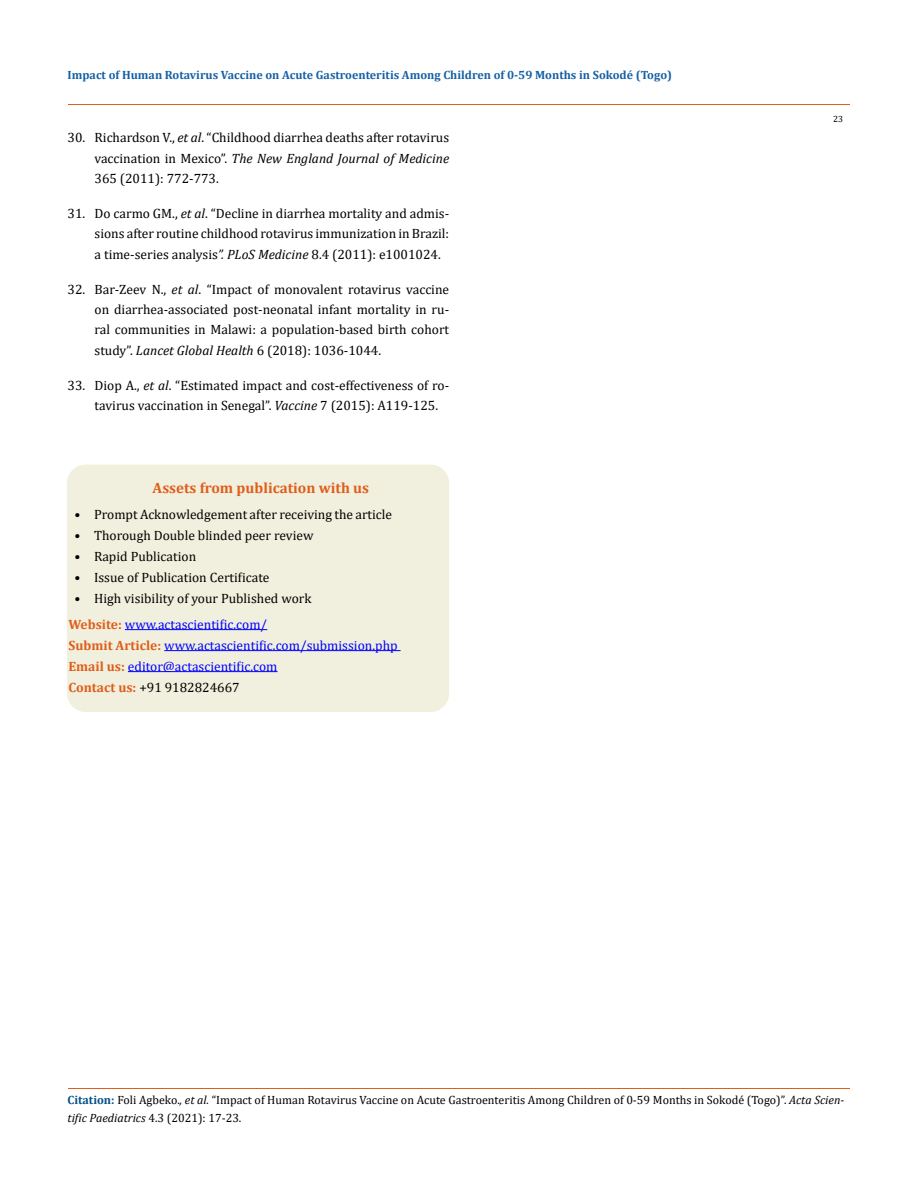
<style>
.page{position:relative;width:917px;height:1188px;background:#fff}
.page>*{position:absolute;margin:0;border:0;box-sizing:border-box;transform-origin:0 0}
.t1{font:700 15px "Cambria";color:#e05d1a}
.t2{font:13.5px/20.2px "Cambria";color:#000;text-align:justify}
.t3{font:13.5px/21px "Cambria";color:#00f}
.t4{font:12px/18px "Cambria";color:#000}
.t5{font:700 12px "Cambria";color:#1560a6}
.t6{font:9px "Cambria";color:#000}
.s1{font-style:italic}
.s2{font-weight:700;color:#e05d1a}
.s3{color:#000}
.s4{font-weight:700;color:#035089}
</style>
<div class="page">
<div style="left:68px;top:465px;width:380px;height:246px;background:#f1f0de;border-radius:18px"></div>
<div style="left:67px;top:465px;width:382px;height:247px;border:2px solid #f1f0de;border-radius:18px"></div>
<hr style="left:125px;top:629px;width:142px;height:1px;background:#00f">
<hr style="left:164px;top:650px;width:236px;height:1px;background:#00f">
<hr style="left:128px;top:671px;width:149px;height:1px;background:#00f">
<hr style="left:68px;top:104px;width:781px;height:1px;background:#e05d1a">
<hr style="left:68px;top:1089px;width:781px;height:1px;background:#e05d1a">
<p class="t5" style="left:68px;top:67px;width:606px">Impact of Human Rotavirus Vaccine on Acute Gastroenteritis Among Children of 0-59 Months in Sokodé (Togo)</p>
<p class="t2" style="left:94px;top:128px;width:356px;text-indent:-27px">30. Richardson V., <span class="s1">et al</span>. “Childhood diarrhea deaths after rotavirus vaccination in Mexico”. <span class="s1">The New England Journal of Medicine </span>365 (2011): 772-773.</p>
<p class="t2" style="left:94px;top:203px;width:356px;text-indent:-27px">31. Do carmo GM., <span class="s1">et al</span>. “Decline in diarrhea mortality and admis&shy;sions after routine childhood rotavirus immunization in Brazil: a time-series analysis<span class="s1">”. PLoS Medicine</span> 8.4 (2011): e1001024.</p>
<p class="t2" style="left:95px;top:279px;width:356px;text-indent:-27px">32. Bar-Zeev N., <span class="s1">et al</span>. “Impact of monovalent rotavirus vaccine on diarrhea-associated post-neonatal infant mortality in ru&shy;ral communities in Malawi: a population-based birth cohort study”. <span class="s1">Lancet Global Health</span> 6 (2018): 1036-1044.</p>
<p class="t2" style="left:95px;top:375px;width:356px;text-indent:-27px">33. Diop A., <span class="s1">et al</span>. “Estimated impact and cost-effectiveness of ro&shy;tavirus vaccination in Senegal”. <span class="s1">Vaccine</span> 7 (2015): A119-125.</p>
<p class="t1" style="left:153px;top:478px;width:218px">Assets from publication with us</p>
<p class="t2" style="left:75px;top:504px;width:319px">• Prompt Acknowledgement after receiving the article</p>
<p class="t2" style="left:75px;top:525px;width:240px">• Thorough Double blinded peer review</p>
<p class="t2" style="left:75px;top:546px;width:123px">• Rapid Publication</p>
<p class="t2" style="left:75px;top:567px;width:196px">• Issue of Publication Certificate</p>
<p class="t2" style="left:75px;top:588px;width:238px">• High visibility of your Published work</p>
<p class="t3" style="left:68px;top:614px;width:330px"><span class="s2">Website:</span> www.actascientific.com/<br><span class="s2">Submit Article:</span> www.actascientific.com/submission.php <span class="s2">Email us:</span> editor@actascientific.com<br><span class="s2">Contact us:</span> <span class="s3">+91 9182824667</span></p>
<p class="t6" style="left:833px;top:114px;width:11px">23</p>
<p class="t4" style="left:68px;top:1091px;width:778px"><span class="s4">Citation:</span> Foli Agbeko.<span class="s1">, et al.</span> “Impact of Human Rotavirus Vaccine on Acute Gastroenteritis Among Children of 0-59 Months in Sokodé (Togo)”. <span class="s1">Acta Scien&shy;tific Paediatrics</span> 4.3 (2021): 17-23.</p>
</div>
